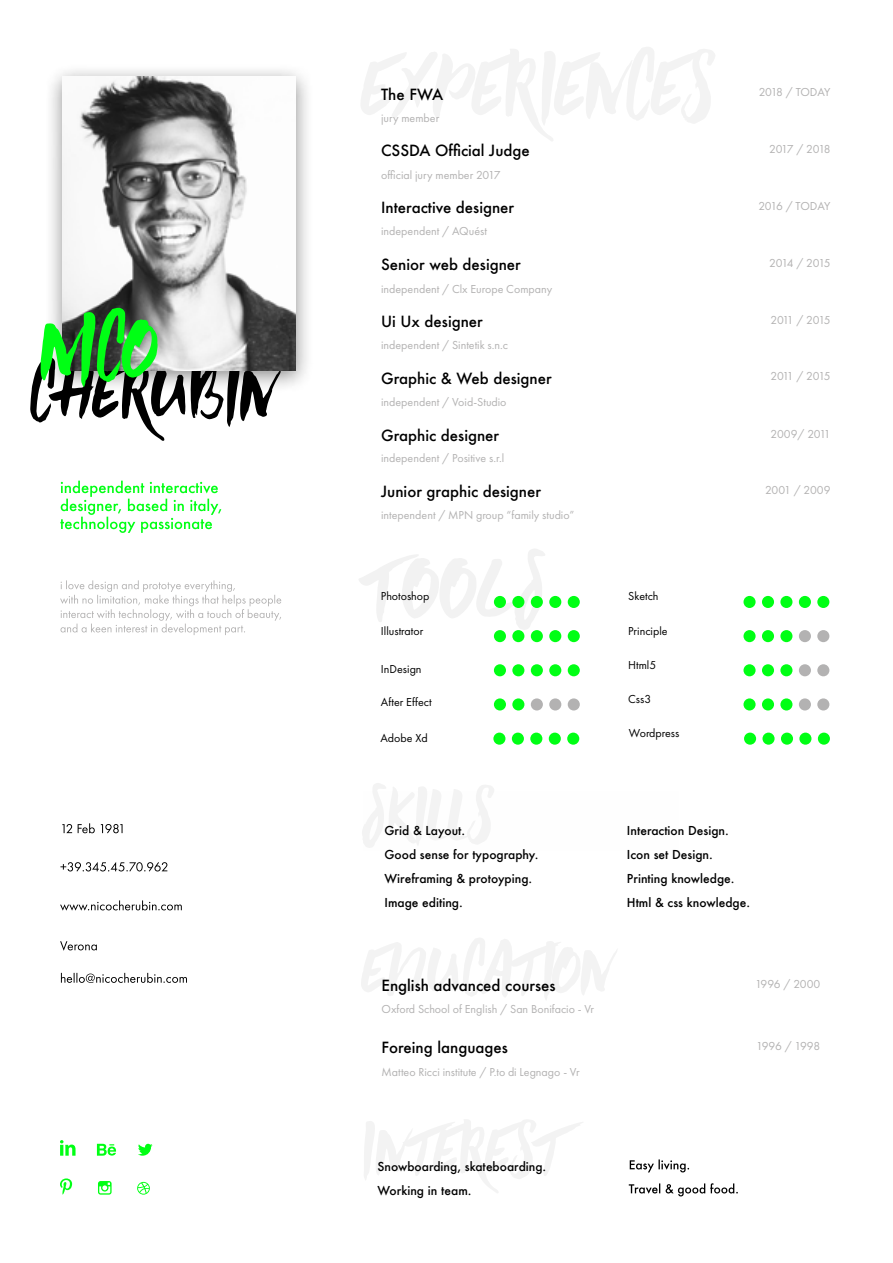
<style>
.page{position:relative;width:893px;height:1263px;background:#fff}
.page>*{position:absolute;margin:0;border:0;box-sizing:border-box;transform-origin:0 0}
.t1{font:60px "Summer Hearts";color:#000}
.t2{font:60px "Summer Hearts";color:#010202}
.t3{font:500 15px "Futura";color:#000}
.t4{font:12px "Futura PT";color:#b3b2b2}
.t5{font:500 12px/24px "Futura";color:#000}
.t6{font:12px "Futura PT";color:#000}
.t7{font:12px "Futura PT";letter-spacing:-.1em;color:#b3b2b2}
.t8{font:12px "Futura PT";letter-spacing:-.035em;color:#b3b2b2}
.t9{font:12px "Futura PT";letter-spacing:-.025em;color:#b3b2b2}
.t10{font:12px "Futura PT";letter-spacing:-.02em;color:#b3b2b2}
</style>
<div class="page">
<svg style="left:62px;top:823px;width:61px;height:10px"></svg>
<svg style="left:60px;top:862px;width:107px;height:9px"></svg>
<svg style="left:60px;top:900px;width:122px;height:11px"></svg>
<svg style="left:61px;top:973px;width:126px;height:10px"></svg>
<svg style="left:60px;top:941px;width:37px;height:10px"></svg>
<svg style="left:97px;top:1144px;width:19px;height:12px"></svg>
<svg style="left:138px;top:1144px;width:15px;height:12px"></svg>
<svg style="left:60px;top:1178px;width:12px;height:17px"></svg>
<svg style="left:98px;top:1181px;width:14px;height:13px"></svg>
<svg style="left:60px;top:1140px;width:16px;height:16px"></svg>
<svg style="left:137px;top:1182px;width:13px;height:12px"></svg>
<div style="left:743px;top:596px;width:13px;height:12px;background:#00ff14;border-radius:50%"></div>
<div style="left:762px;top:596px;width:12px;height:12px;background:#00ff14;border-radius:50%"></div>
<div style="left:780px;top:596px;width:12px;height:12px;background:#00ff14;border-radius:50%"></div>
<div style="left:799px;top:596px;width:12px;height:12px;background:#00ff14;border-radius:50%"></div>
<div style="left:817px;top:596px;width:12px;height:12px;background:#00ff14;border-radius:50%"></div>
<div style="left:744px;top:733px;width:12px;height:12px;background:#00ff14;border-radius:50%"></div>
<div style="left:762px;top:733px;width:13px;height:12px;background:#00ff14;border-radius:50%"></div>
<div style="left:781px;top:733px;width:12px;height:12px;background:#00ff14;border-radius:50%"></div>
<div style="left:799px;top:733px;width:12px;height:12px;background:#00ff14;border-radius:50%"></div>
<div style="left:818px;top:733px;width:12px;height:12px;background:#00ff14;border-radius:50%"></div>
<div style="left:494px;top:596px;width:12px;height:12px;background:#00ff14;border-radius:50%"></div>
<div style="left:512px;top:596px;width:12px;height:12px;background:#00ff14;border-radius:50%"></div>
<div style="left:531px;top:596px;width:12px;height:12px;background:#00ff14;border-radius:50%"></div>
<div style="left:549px;top:596px;width:12px;height:12px;background:#00ff14;border-radius:50%"></div>
<div style="left:568px;top:596px;width:12px;height:12px;background:#00ff14;border-radius:50%"></div>
<div style="left:493px;top:733px;width:12px;height:12px;background:#00ff14;border-radius:50%"></div>
<div style="left:512px;top:733px;width:12px;height:12px;background:#00ff14;border-radius:50%"></div>
<div style="left:530px;top:733px;width:12px;height:12px;background:#00ff14;border-radius:50%"></div>
<div style="left:549px;top:733px;width:12px;height:12px;background:#00ff14;border-radius:50%"></div>
<div style="left:567px;top:733px;width:12px;height:12px;background:#00ff14;border-radius:50%"></div>
<div style="left:494px;top:630px;width:12px;height:12px;background:#00ff14;border-radius:50%"></div>
<div style="left:512px;top:630px;width:12px;height:12px;background:#00ff14;border-radius:50%"></div>
<div style="left:531px;top:630px;width:12px;height:12px;background:#00ff14;border-radius:50%"></div>
<div style="left:549px;top:630px;width:12px;height:12px;background:#00ff14;border-radius:50%"></div>
<div style="left:568px;top:630px;width:12px;height:12px;background:#00ff14;border-radius:50%"></div>
<div style="left:494px;top:664px;width:12px;height:12px;background:#00ff14;border-radius:50%"></div>
<div style="left:512px;top:664px;width:12px;height:12px;background:#00ff14;border-radius:50%"></div>
<div style="left:531px;top:664px;width:12px;height:12px;background:#00ff14;border-radius:50%"></div>
<div style="left:549px;top:664px;width:12px;height:12px;background:#00ff14;border-radius:50%"></div>
<div style="left:568px;top:664px;width:12px;height:12px;background:#00ff14;border-radius:50%"></div>
<div style="left:494px;top:698px;width:12px;height:12px;background:#00ff14;border-radius:50%"></div>
<div style="left:512px;top:698px;width:12px;height:12px;background:#00ff14;border-radius:50%"></div>
<div style="left:531px;top:698px;width:12px;height:12px;background:#b3b2b2;border-radius:50%"></div>
<div style="left:549px;top:698px;width:12px;height:12px;background:#b3b2b2;border-radius:50%"></div>
<div style="left:568px;top:698px;width:12px;height:12px;background:#b3b2b2;border-radius:50%"></div>
<div style="left:743px;top:630px;width:13px;height:12px;background:#00ff14;border-radius:50%"></div>
<div style="left:762px;top:630px;width:12px;height:12px;background:#00ff14;border-radius:50%"></div>
<div style="left:780px;top:630px;width:12px;height:12px;background:#00ff14;border-radius:50%"></div>
<div style="left:799px;top:630px;width:12px;height:12px;background:#b3b2b2;border-radius:50%"></div>
<div style="left:817px;top:630px;width:12px;height:12px;background:#b3b2b2;border-radius:50%"></div>
<div style="left:743px;top:664px;width:13px;height:12px;background:#00ff14;border-radius:50%"></div>
<div style="left:762px;top:664px;width:12px;height:12px;background:#00ff14;border-radius:50%"></div>
<div style="left:780px;top:664px;width:12px;height:12px;background:#00ff14;border-radius:50%"></div>
<div style="left:799px;top:664px;width:12px;height:12px;background:#b3b2b2;border-radius:50%"></div>
<div style="left:817px;top:664px;width:12px;height:12px;background:#b3b2b2;border-radius:50%"></div>
<div style="left:743px;top:698px;width:13px;height:12px;background:#00ff14;border-radius:50%"></div>
<div style="left:762px;top:698px;width:12px;height:12px;background:#00ff14;border-radius:50%"></div>
<div style="left:780px;top:698px;width:12px;height:12px;background:#00ff14;border-radius:50%"></div>
<div style="left:799px;top:698px;width:12px;height:12px;background:#b3b2b2;border-radius:50%"></div>
<div style="left:817px;top:698px;width:12px;height:12px;background:#b3b2b2;border-radius:50%"></div>
<svg style="left:629px;top:1183px;width:109px;height:13px"></svg>
<svg style="left:630px;top:1159px;width:59px;height:13px"></svg>
<div style="left:44px;top:63px;width:270px;height:330px;background:#000;opacity:.45"></div>
<img style="left:62px;top:77px;width:234px;height:294px">
<svg style="left:60px;top:481px;width:161px;height:52px"></svg>
<svg style="left:60px;top:580px;width:221px;height:55px"></svg>
<svg style="left:30px;top:307px;width:252px;height:134px"></svg>
<p class="t3" style="left:381px;top:84px;width:64px">The FWA</p>
<p class="t8" style="left:759px;top:85px;width:73px">2018 / TODAY</p>
<p class="t4" style="left:381px;top:111px;width:60px">jury member</p>
<p class="t3" style="left:381px;top:140px;width:150px">CSSDA Official Judge</p>
<p class="t7" style="left:769px;top:142px;width:63px">2017 / 2018</p>
<p class="t4" style="left:381px;top:167px;width:121px">official jury member 2017</p>
<p class="t3" style="left:381px;top:197px;width:135px">Interactive designer</p>
<p class="t4" style="left:381px;top:224px;width:107px">independent / AQuést</p>
<p class="t8" style="left:758px;top:199px;width:74px">2016 / TODAY</p>
<p class="t3" style="left:381px;top:254px;width:141px">Senior web designer</p>
<p class="t7" style="left:769px;top:256px;width:63px">2014 / 2015</p>
<p class="t4" style="left:381px;top:281px;width:173px">independent / Clx Europe Company</p>
<p class="t3" style="left:381px;top:311px;width:103px">Ui Ux designer</p>
<p class="t7" style="left:770px;top:313px;width:62px">2011 / 2015</p>
<p class="t4" style="left:381px;top:338px;width:129px">independent / Sintetik s.n.c</p>
<p class="t3" style="left:381px;top:368px;width:172px">Graphic &amp; Web designer</p>
<p class="t7" style="left:770px;top:369px;width:62px">2011 / 2015</p>
<p class="t4" style="left:381px;top:395px;width:127px">independent / Void-Studio</p>
<p class="t3" style="left:381px;top:425px;width:120px">Graphic designer</p>
<p class="t9" style="left:771px;top:426px;width:61px">2009/ 2011</p>
<p class="t4" style="left:381px;top:451px;width:125px">independent / Positive s.r.l</p>
<p class="t3" style="left:381px;top:481px;width:162px">Junior graphic designer</p>
<p class="t4" style="left:765px;top:483px;width:67px">2001 / 2009</p>
<p class="t4" style="left:381px;top:508px;width:195px">intependent / MPN group “family studio”</p>
<p class="t6" style="left:381px;top:589px;width:50px">Photoshop</p>
<p class="t6" style="left:628px;top:589px;width:32px">Sketch</p>
<p class="t6" style="left:381px;top:623px;width:44px">Illustrator</p>
<p class="t6" style="left:381px;top:661px;width:42px">InDesign</p>
<p class="t6" style="left:381px;top:695px;width:52px">After Effect</p>
<p class="t6" style="left:628px;top:623px;width:41px">Principle</p>
<p class="t6" style="left:628px;top:658px;width:30px">Html5</p>
<p class="t6" style="left:628px;top:692px;width:25px">Css3</p>
<p class="t6" style="left:380px;top:731px;width:49px">Adobe Xd</p>
<p class="t6" style="left:629px;top:726px;width:52px">Wordpress</p>
<h1 class="t2" style="left:363px;top:771px;width:132px">SKILLS</h1>
<p class="t5" style="left:384px;top:818px;width:155px">Grid &amp; Layout.<br>Good sense for typography.<br>Wireframing &amp; protoyping.<br>Image editing.</p>
<p class="t5" style="left:627px;top:818px;width:125px">Interaction Design.<br>Icon set Design.<br>Printing knowledge.<br>Html &amp; css knowledge.</p>
<h1 class="t1" style="left:363px;top:925px;width:251px">EDUCATION</h1>
<p class="t3" style="left:382px;top:975px;width:176px">English advanced courses</p>
<p class="t4" style="left:755px;top:977px;width:67px">1996 / 2000</p>
<p class="t4" style="left:382px;top:1002px;width:214px">Oxford School of English / San Bonifacio - Vr</p>
<p class="t3" style="left:382px;top:1037px;width:128px">Foreing languages</p>
<p class="t10" style="left:756px;top:1039px;width:66px">1996 / 1998</p>
<p class="t4" style="left:382px;top:1064px;width:200px">Matteo Ricci institute / P.to di Legnago - Vr</p>
<h1 class="t1" style="left:363px;top:1105px;width:202px">INTEREST</h1>
<p class="t5" style="left:378px;top:1154px;width:170px">Snowboarding, skateboarding.<br>Working in team.</p>
</div>
